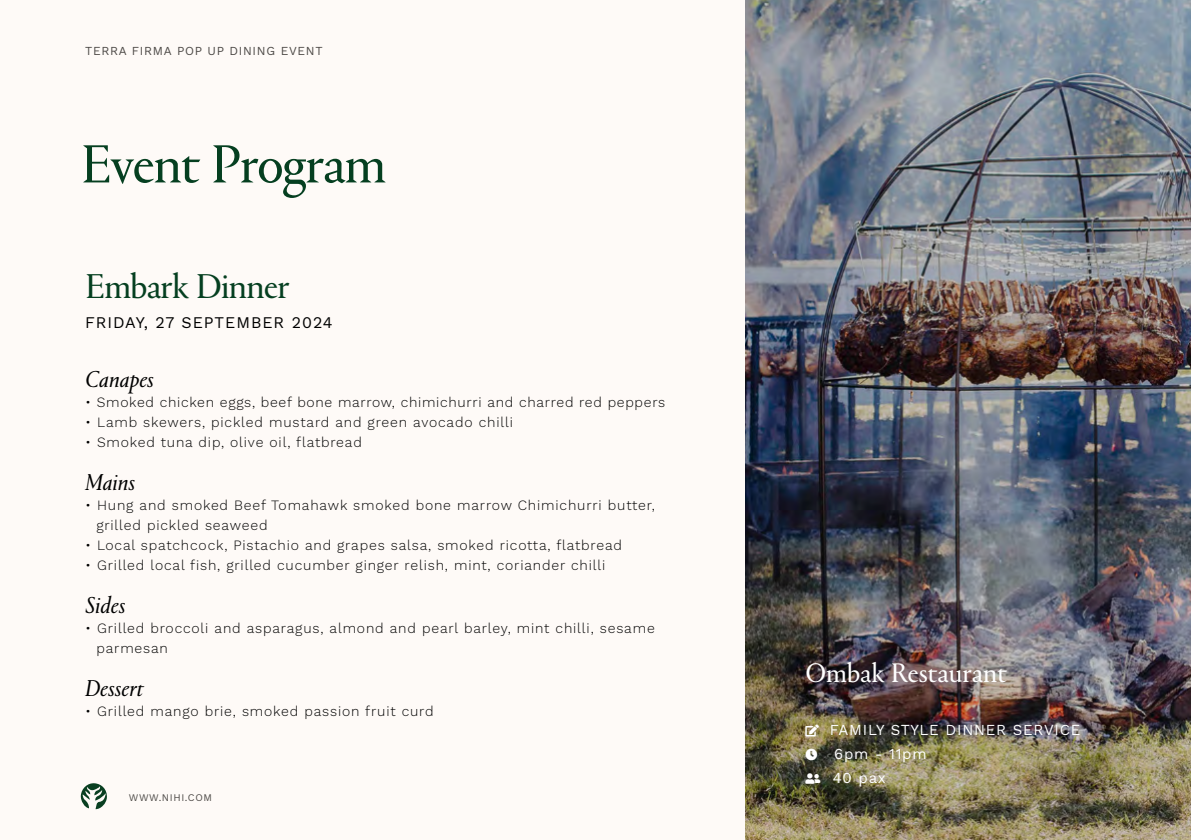
<style>
.page{position:relative;width:1191px;height:840px;background:#fff}
.page>*{position:absolute;margin:0;border:0;box-sizing:border-box;transform-origin:0 0}
.t1{font:56px "Portrait";letter-spacing:-.02em;color:#053f20}
.t2{font:36px "Portrait";letter-spacing:-.02em;color:#053f20}
.t3{font:28px "Portrait";color:#fff}
.t4{font:italic 24px "Portrait";color:#000}
.t5{font:16px "Work Sans";letter-spacing:.06em;color:#000}
.t6{font:15px/24px "Work Sans";letter-spacing:.05em;color:#fff}
.t7{font:300 14px/20px "Work Sans";letter-spacing:.06em;color:#000}
.t8{font:12px "Work Sans";letter-spacing:.06em;color:#000}
.t9{font:10px "Work Sans";letter-spacing:.06em;color:#000}
</style>
<div class="page">
<div style="left:0;top:0;width:1191px;height:839px;background:#fefaf7"></div>
<svg style="left:80px;top:783px;width:27px;height:25px"></svg>
<img style="left:745px;top:0;width:446px;height:839px">
<svg style="left:805px;top:724px;width:14px;height:12px"></svg>
<svg style="left:805px;top:748px;width:12px;height:12px"></svg>
<svg style="left:805px;top:773px;width:15px;height:10px"></svg>
<p class="t8" style="left:85px;top:42px;width:239px">TERRA FIRMA POP UP DINING EVENT</p>
<h1 class="t1" style="left:81px;top:127px;width:307px">Event Program</h1>
<h2 class="t2" style="left:85px;top:262px;width:206px">Embark Dinner</h2>
<p class="t5" style="left:85px;top:310px;width:249px">FRIDAY, 27 SEPTEMBER 2024</p>
<h3 class="t4" style="left:85px;top:363px;width:70px">Canapes</h3>
<p class="t7" style="left:85px;top:392px;width:581px">• Smoked chicken eggs, beef bone marrow, chimichurri and charred red peppers</p>
<p class="t7" style="left:85px;top:412px;width:429px">• Lamb skewers, pickled mustard and green avocado chilli</p>
<p class="t7" style="left:85px;top:432px;width:278px">• Smoked tuna dip, olive oil, flatbread</p>
<h3 class="t4" style="left:85px;top:466px;width:52px">Mains</h3>
<p class="t7" style="left:96px;top:494px;width:560px;text-indent:-11px">• Hung and smoked Beef Tomahawk smoked bone marrow Chimichurri butter, grilled pickled seaweed</p>
<p class="t7" style="left:85px;top:534px;width:538px">• Local spatchcock, Pistachio and grapes salsa, smoked ricotta, flatbread</p>
<p class="t7" style="left:85px;top:554px;width:522px">• Grilled local fish, grilled cucumber ginger relish, mint, coriander chilli</p>
<h3 class="t4" style="left:85px;top:588px;width:42px">Sides</h3>
<p class="t7" style="left:96px;top:617px;width:560px;text-indent:-11px">• Grilled broccoli and asparagus, almond and pearl barley, mint chilli, sesame parmesan</p>
<h3 class="t4" style="left:85px;top:671px;width:60px">Dessert</h3>
<p class="t7" style="left:85px;top:700px;width:350px">• Grilled mango brie, smoked passion fruit curd</p>
<p class="t9" style="left:129px;top:789px;width:85px">WWW.NIHI.COM</p>
<h3 class="t3" style="left:805px;top:653px;width:204px">Ombak Restaurant</h3>
<p class="t6" style="left:829px;top:717px;width:252px">FAMILY STYLE DINNER SERVICE<br>6pm - 11pm<br>40 pax</p>
</div>
